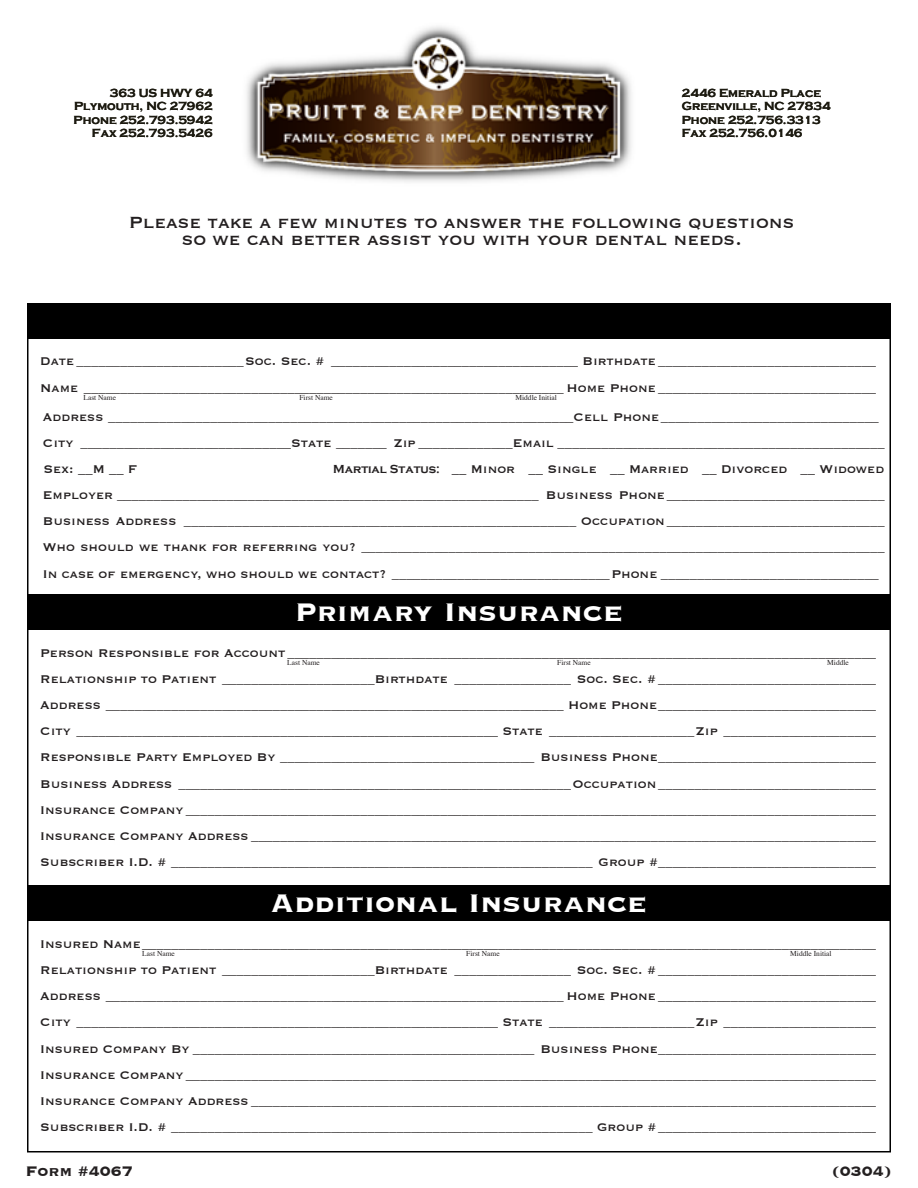
<style>
.page{position:relative;width:918px;height:1188px;background:#fff}
.page>*{position:absolute;margin:0;border:0;box-sizing:border-box;transform-origin:0 0}
.t1{font:700 33px "Copperplate";color:#fff}
.t2{font:21px/17.1px "Copperplate";color:#231f20;text-align:center}
.t3{font:700 18px "Copperplate";color:#231f20}
.t4{font:14.55px/26.1px "Copperplate";color:#231f20;text-align:justify}
.t5{font:700 12px/13.4px "Copperplate Gothic";color:#1d1b11;text-align:right}
.t6{font:7.5px "Times";color:#231f20}
.s1{font-family:"Minion Pro"}
.s2{font-family:"Copperplate Gothic";font-weight:700;font-size:12px}
</style>
<div class="page">
<div style="left:27px;top:303px;width:864px;height:36px;background:#000"></div>
<div style="left:27px;top:594px;width:864px;height:36px;background:#000"></div>
<div style="left:27px;top:885px;width:864px;height:36px;background:#000"></div>
<img style="left:246px;top:26px;width:385px;height:156px">
<p class="t5" style="left:74px;top:86px;width:141px">363 US HWY 64<br>Plymouth, NC 27962<br>Phone 252.793.5942<br>Fax 252.793.5426</p>
<p class="t5" style="left:682px;top:86px;width:150px;text-align:left">2446 Emerald Place<br>Greenville, NC 27834<br>Phone 252.756.3313<br>Fax 252.756.0146</p>
<h2 class="t2" style="left:129px;top:213px;width:667px">Please take a few minutes to answer the following questions so we can better assist you with your dental needs.</h2>
<p class="t4" style="left:40px;top:347px;width:837px">Date _______________________Soc. Sec. # __________________________________ Birthdate ______________________________<br>Name __________________________________________________________________ Home Phone ______________________________</p>
<p class="t4" style="left:43px;top:403px;width:843px;text-align:left">Address ________________________________________________________________Cell Phone ______________________________<br>City _____________________________State _______ Zip _____________Email _____________________________________________<br>Sex: <span class="s1">__</span>M <span class="s1">__</span> F</p>
<p class="t6" style="left:83px;top:390px;width:34px">Last Name</p>
<p class="t6" style="left:299px;top:390px;width:35px">First Name</p>
<p class="t6" style="left:515px;top:390px;width:43px">Middle Initial</p>
<p class="t4" style="left:43px;top:455px;width:843px;text-indent:290px"><span class="s2">Martial Status:</span> <span class="s1">__</span> Minor <span class="s1">__</span> Single <span class="s1">__</span> Married <span class="s1">__</span> Divorced <span class="s1">__</span> Widowed Employer __________________________________________________________ Business Phone ______________________________ Business Address ______________________________________________________ Occupation ______________________________ Who should we thank for referring you? ________________________________________________________________________ In case of emergency, who should we contact? ______________________________Phone ______________________________</p>
<h1 class="t1" style="left:295px;top:591px;width:330px">Primary Insurance</h1>
<p class="t4" style="left:40px;top:639px;width:837px">Person Responsible for Account _________________________________________________________________________________ Relationship to Patient _____________________Birthdate ________________ Soc. Sec. # ______________________________ Address _______________________________________________________________ Home Phone______________________________ City __________________________________________________________ State ____________________Zip _____________________ Responsible Party Employed By ___________________________________ Business Phone______________________________ Business Address ______________________________________________________Occupation______________________________ Insurance Company_______________________________________________________________________________________________ Insurance Company Address ______________________________________________________________________________________ Subscriber I.D. # __________________________________________________________ Group #______________________________</p>
<p class="t6" style="left:287px;top:655px;width:34px">Last Name</p>
<p class="t6" style="left:557px;top:655px;width:35px">First Name</p>
<p class="t6" style="left:827px;top:655px;width:23px">Middle</p>
<h1 class="t1" style="left:271px;top:882px;width:378px">Additional Insurance</h1>
<p class="t4" style="left:40px;top:930px;width:837px">Insured Name_____________________________________________________________________________________________________ Relationship to Patient _____________________Birthdate ________________ Soc. Sec. # ______________________________ Address _______________________________________________________________ Home Phone ______________________________ City __________________________________________________________ State ____________________Zip _____________________ Insured Company By _______________________________________________ Business Phone______________________________ Insurance Company_______________________________________________________________________________________________ Insurance Company Address ______________________________________________________________________________________ Subscriber I.D. # __________________________________________________________ Group #______________________________</p>
<p class="t6" style="left:142px;top:946px;width:34px">Last Name</p>
<p class="t6" style="left:466px;top:946px;width:35px">First Name</p>
<p class="t6" style="left:790px;top:946px;width:43px">Middle Initial</p>
<p class="t3" style="left:26px;top:1159px;width:109px">Form #4067</p>
<p class="t3" style="left:832px;top:1159px;width:61px">(0304)</p>
</div>
